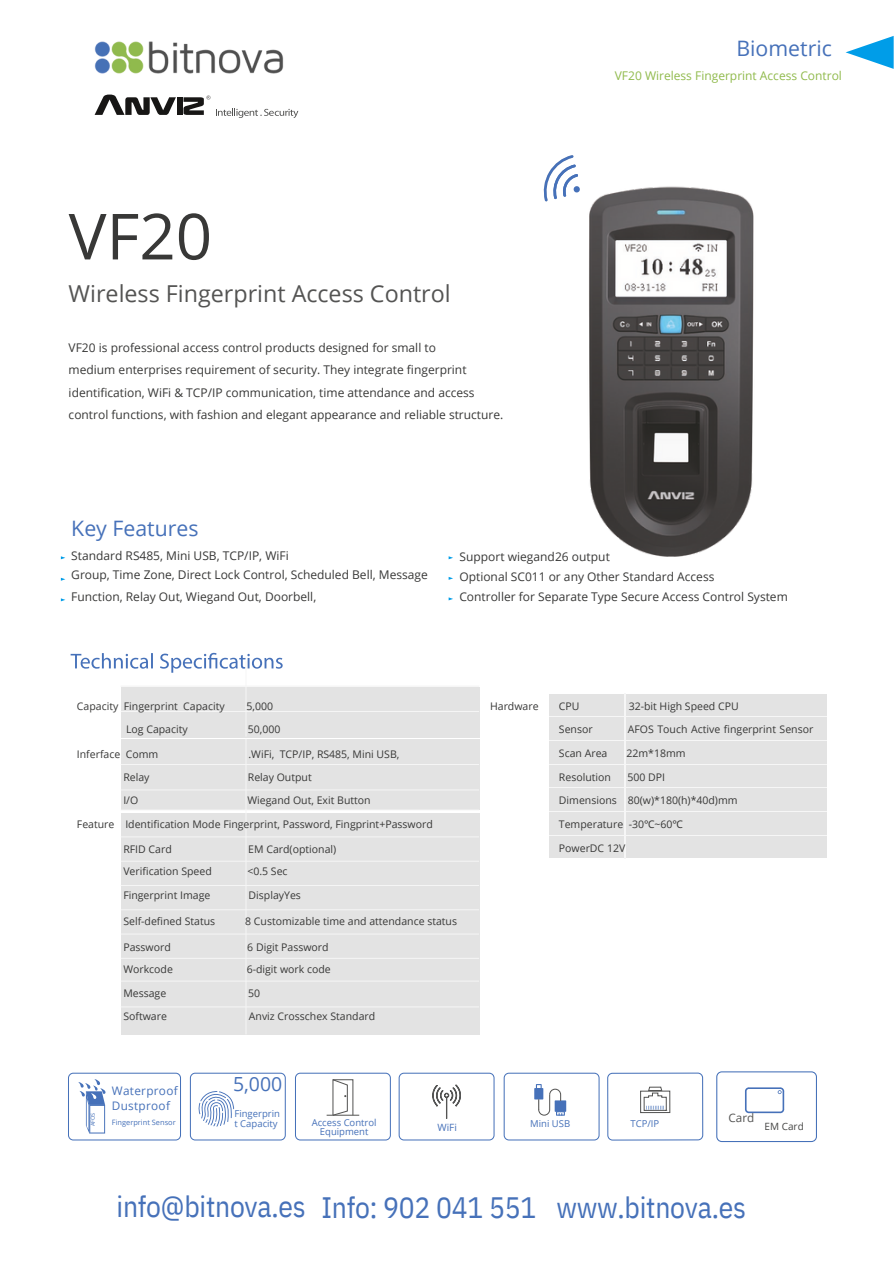
<style>
.page{position:relative;width:894px;height:1264px;background:#fff}
.page>*{position:absolute;margin:0;border:0;box-sizing:border-box;transform-origin:0 0}
.t1{font:63.6px "Open Sans";color:#383837}
.t2{font:29.4px "IBM Plex Sans Cond";letter-spacing:-.01em;color:#4671b9}
.t3{font:23.25px "Open Sans";color:#545453}
.t4{font:21.3px "Open Sans";color:#4671b9}
.t5{font:19.5px "Open Sans";color:#4671b9}
.t6{font:12px/22.5px "Open Sans";color:#383837}
.t7{font:12px "Open Sans";color:#90ba4c}
.t8{font:11.7px/15.8px "Open Sans";letter-spacing:.025em;color:#4671b9}
.t9{font:11.7px "Open Sans";color:#545453}
.t10{font:10.5px "Open Sans";color:#383837}
.t11{font:10.05px "Open Sans";color:#464645}
.t12{font:10.05px "Open Sans";color:#4671b9}
.t13{font:9.45px/10.4px "Open Sans";color:#4671b9}
.t14{font:7.35px "Open Sans";color:#4671b9}
.t15{font:5.55px "Open Sans";color:#4671b9}
.s1{font-family:"Noto Sans"}
</style>
<div class="page">
<div style="left:176px;top:97px;width:6px;height:18px;background:#171615"></div>
<svg style="left:95px;top:95px;width:81px;height:20px"></svg>
<svg style="left:183px;top:96px;width:27px;height:19px"></svg>
<svg style="left:216px;top:109px;width:82px;height:9px"></svg>
<svg style="left:448px;top:556px;width:5px;height:3px"></svg>
<svg style="left:448px;top:577px;width:5px;height:3px"></svg>
<svg style="left:448px;top:597px;width:5px;height:3px"></svg>
<svg style="left:71px;top:653px;width:211px;height:19px"></svg>
<div style="left:121px;top:812px;width:358px;height:222px;background:#e3e3e3"></div>
<div style="left:121px;top:739px;width:358px;height:70px;background:#e3e3e3"></div>
<div style="left:121px;top:687px;width:358px;height:50px;background:#e3e3e3"></div>
<hr style="left:245px;top:809px;width:1px;height:225px;background:#f6f6f6">
<hr style="left:245px;top:739px;width:1px;height:70px;background:#f6f6f6">
<hr style="left:245px;top:661px;width:1px;height:75px;background:#f6f6f6">
<hr style="left:121px;top:686px;width:358px;height:1px;background:#f6f6f6">
<hr style="left:121px;top:789px;width:358px;height:1px;background:#f6f6f6">
<hr style="left:121px;top:764px;width:358px;height:1px;background:#f6f6f6">
<hr style="left:121px;top:711px;width:358px;height:1px;background:#f6f6f6">
<hr style="left:121px;top:685px;width:358px;height:1px;background:#f6f6f6">
<hr style="left:121px;top:809px;width:358px;height:1px;background:#f6f6f6">
<hr style="left:121px;top:836px;width:358px;height:1px;background:#f6f6f6">
<hr style="left:121px;top:860px;width:358px;height:1px;background:#f6f6f6">
<hr style="left:121px;top:885px;width:358px;height:1px;background:#f6f6f6">
<hr style="left:121px;top:909px;width:358px;height:1px;background:#f6f6f6">
<hr style="left:121px;top:933px;width:358px;height:1px;background:#f6f6f6">
<hr style="left:121px;top:957px;width:358px;height:1px;background:#f6f6f6">
<hr style="left:121px;top:980px;width:358px;height:1px;background:#f6f6f6">
<hr style="left:121px;top:1006px;width:358px;height:1px;background:#f6f6f6">
<svg style="left:548px;top:155px;width:28px;height:19px"></svg>
<div style="left:549px;top:694px;width:277px;height:164px;background:#e3e3e3"></div>
<hr style="left:549px;top:739px;width:277px;height:1px;background:#f6f6f6">
<hr style="left:549px;top:763px;width:277px;height:1px;background:#f6f6f6">
<hr style="left:549px;top:716px;width:277px;height:1px;background:#f6f6f6">
<hr style="left:549px;top:811px;width:277px;height:1px;background:#f6f6f6">
<hr style="left:549px;top:835px;width:277px;height:1px;background:#f6f6f6">
<hr style="left:549px;top:787px;width:277px;height:1px;background:#f6f6f6">
<hr style="left:624px;top:693px;width:1px;height:165px;background:#f6f6f6">
<svg style="left:503px;top:1072px;width:96px;height:68px"></svg>
<svg style="left:68px;top:1072px;width:113px;height:68px"></svg>
<svg style="left:295px;top:1072px;width:96px;height:68px"></svg>
<svg style="left:190px;top:1072px;width:96px;height:68px"></svg>
<svg style="left:607px;top:1072px;width:96px;height:68px"></svg>
<svg style="left:398px;top:1072px;width:96px;height:68px"></svg>
<svg style="left:845px;top:36px;width:48px;height:33px"></svg>
<img style="left:543px;top:174px;width:211px;height:383px">
<svg style="left:716px;top:1071px;width:100px;height:71px"></svg>
<img style="left:94px;top:41px;width:190px;height:33px">
<h3 class="t4" style="left:736px;top:33px;width:97px">Biometric</h3>
<h1 class="t1" style="left:69px;top:191px;width:145px">VF20</h1>
<h3 class="t3" style="left:69px;top:277px;width:383px">Wireless Fingerprint Access Control</h3>
<p class="t6" style="left:69px;top:336px;width:436px">VF20 is professional access control products designed for small to<br>medium enterprises requirement of security. They integrate fingerprint identification, WiFi &amp; TCP/IP communication, time attendance and access control functions, with fashion and elegant appearance and reliable structure.</p>
<h3 class="t4" style="left:71px;top:513px;width:129px">Key Features</h3>
<p class="t7" style="left:614px;top:67px;width:228px">VF20 Wireless Fingerprint Access Control</p>
<p class="t6" style="left:71px;top:546px;width:358px;line-height:19.2px">Standard RS485, Mini USB, TCP/IP, WiFi<br>Group, Time Zone, Direct Lock Control, Scheduled Bell, Message</p>
<p class="t6" style="left:71px;top:584px;width:246px">Function, Relay Out, Wiegand Out, Doorbell,</p>
<p class="t6" style="left:459px;top:546px;width:330px;line-height:20.2px">Support wiegand26 output<br>Optional SC011 or any Other Standard Access<br>Controller for Separate Type Secure Access Control System</p>
<p class="t10" style="left:77px;top:698px;width:149px">Capacity Fingerprint Capacity</p>
<p class="t10" style="left:246px;top:698px;width:28px">5,000</p>
<p class="t10" style="left:126px;top:722px;width:63px">Log Capacity</p>
<p class="t10" style="left:248px;top:722px;width:34px">50,000</p>
<p class="t10" style="left:77px;top:747px;width:83px">Inferface Comm</p>
<p class="t10" style="left:248px;top:747px;width:152px">.WiFi, TCP/IP, RS485, Mini USB,</p>
<p class="t10" style="left:123px;top:769px;width:28px">Relay</p>
<p class="t10" style="left:248px;top:769px;width:65px">Relay Output</p>
<p class="t10" style="left:123px;top:793px;width:16px">I/O</p>
<p class="t10" style="left:247px;top:793px;width:125px">Wiegand Out, Exit Button</p>
<p class="t10" style="left:77px;top:816px;width:357px">Feature Identification Mode Fingerprint, Password, Fingprint+Password</p>
<p class="t10" style="left:123px;top:841px;width:50px">RFID Card</p>
<p class="t10" style="left:248px;top:841px;width:89px">EM Card(optional)</p>
<p class="t10" style="left:123px;top:864px;width:90px">Verification Speed</p>
<p class="t10" style="left:247px;top:864px;width:42px">&lt;0.5 Sec</p>
<p class="t10" style="left:123px;top:887px;width:88px">Fingerprint Image</p>
<p class="t10" style="left:248px;top:887px;width:54px">DisplayYes</p>
<p class="t10" style="left:123px;top:913px;width:93px">Self-defined Status</p>
<p class="t10" style="left:245px;top:913px;width:213px">8 Customizable time and attendance status</p>
<p class="t10" style="left:123px;top:939px;width:49px">Password</p>
<p class="t10" style="left:247px;top:939px;width:83px">6 Digit Password</p>
<p class="t10" style="left:123px;top:962px;width:51px">Workcode</p>
<p class="t10" style="left:246px;top:962px;width:86px">6-digit work code</p>
<p class="t10" style="left:123px;top:985px;width:44px">Message</p>
<p class="t10" style="left:248px;top:985px;width:14px">50</p>
<p class="t10" style="left:123px;top:1008px;width:45px">Software</p>
<p class="t10" style="left:249px;top:1008px;width:128px">Anviz Crosschex Standard</p>
<p class="t10" style="left:490px;top:698px;width:50px">Hardware</p>
<p class="t10" style="left:558px;top:698px;width:22px">CPU</p>
<p class="t10" style="left:628px;top:698px;width:112px">32-bit High Speed CPU</p>
<p class="t10" style="left:558px;top:722px;width:35px">Sensor</p>
<p class="t10" style="left:627px;top:722px;width:187px">AFOS Touch Active fingerprint Sensor</p>
<p class="t10" style="left:558px;top:745px;width:50px">Scan Area</p>
<p class="t10" style="left:626px;top:745px;width:61px">22m*18mm</p>
<p class="t10" style="left:558px;top:769px;width:53px">Resolution</p>
<p class="t10" style="left:627px;top:769px;width:39px">500 DPI</p>
<p class="t10" style="left:558px;top:793px;width:180px">Dimensions 80(w)*180(h)*40d)mm</p>
<p class="t10" style="left:558px;top:816px;width:125px">Temperature -30<span class="s1">℃</span>~60<span class="s1">℃</span></p>
<p class="t10" style="left:558px;top:840px;width:68px">PowerDC 12V</p>
<p class="t15" style="left:89px;top:1126px;width:15px;rotate:-90deg">AFOS</p>
<p class="t8" style="left:112px;top:1082px;width:67px">Waterproof<br>Dustproof</p>
<p class="t14" style="left:112px;top:1116px;width:65px">Fingerprint Sensor</p>
<h3 class="t5" style="left:233px;top:1070px;width:51px">5,000</h3>
<p class="t13" style="left:234px;top:1107px;width:47px">Fingerprin t Capacity</p>
<p class="t13" style="left:311px;top:1117px;width:66px;line-height:8.7px;text-align:center">Access Control<br>Equipment</p>
<p class="t13" style="left:530px;top:1117px;width:41px">Mini USB</p>
<p class="t13" style="left:630px;top:1117px;width:30px">TCP/IP</p>
<p class="t9" style="left:728px;top:1109px;width:27px">Card</p>
<p class="t12" style="left:437px;top:1120px;width:21px">WiFi</p>
<p class="t11" style="left:764px;top:1118px;width:41px">EM Card</p>
<h2 class="t2" style="left:116px;top:1187px;width:631px">info@bitnova.es Info: 902 041 551 www.bitnova.es</h2>
</div>
